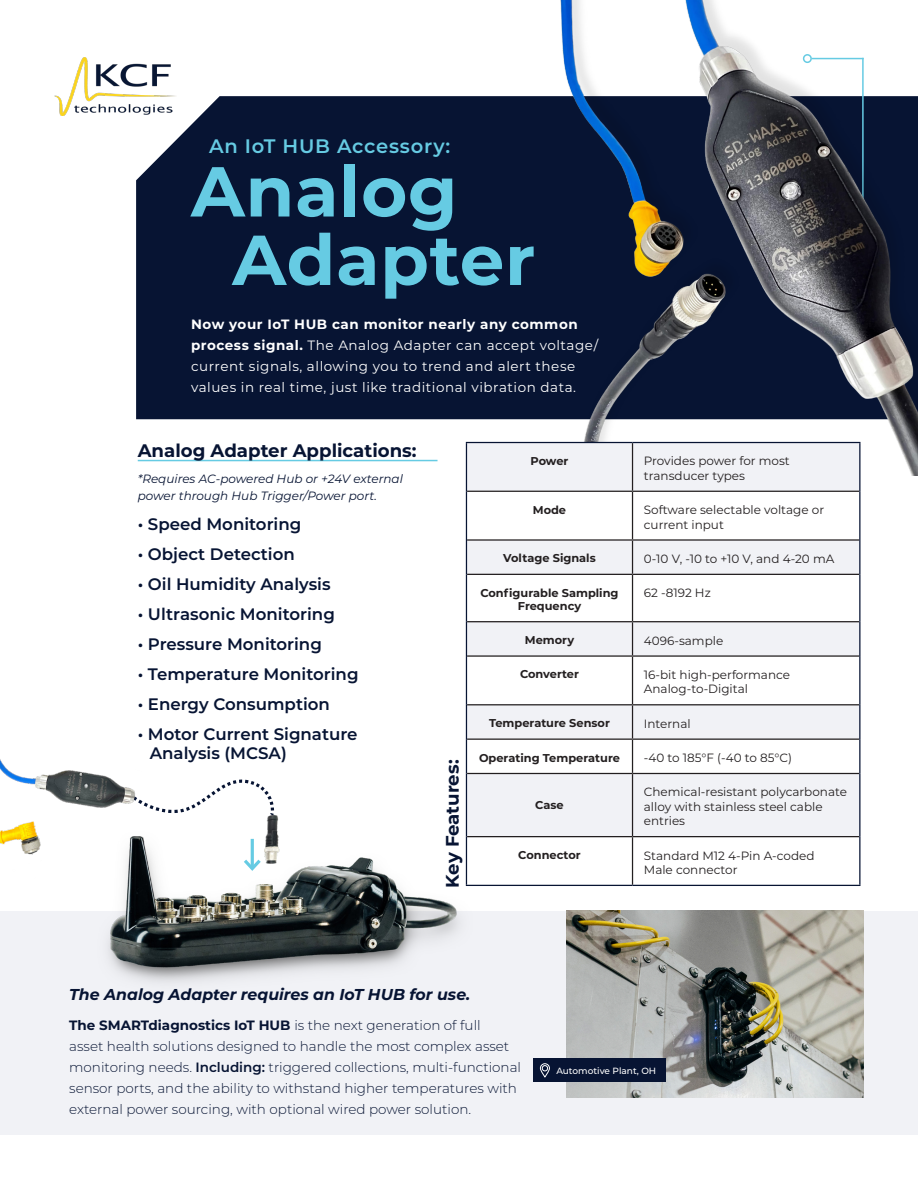
<style>
.page{position:relative;width:918px;height:1188px;background:#fff}
.page>*{position:absolute;margin:0;border:0;box-sizing:border-box;transform-origin:0 0}
.t1{font:700 70.5px/68.6px "Montserrat";letter-spacing:.01em;color:#66cbe3}
.t2{font:600 19.5px "Montserrat";letter-spacing:.04em;color:#66cbe3}
.t3{font:700 18.15px "Montserrat";color:#071433}
.t4{font:600 16.65px "Montserrat";color:#071433}
.t5{font:italic 700 15.75px "Montserrat";color:#071433}
.t6{font:300 13.5px/21px "Montserrat";color:#071433}
.t7{font:13.5px/21px "Montserrat";letter-spacing:.04em;color:#fff}
.t8{font:12px/14.4px "Montserrat";color:#231f20}
.t9{font:italic 12px/16.5px "Montserrat";color:#071433}
.t10{font:700 11.4px/13.6px "Montserrat";color:#231f20;text-align:center}
.t11{font:500 9px "Montserrat";color:#fff}
.s1{font-weight:700}
.s2{font-weight:600}
</style>
<div class="page">
<div style="left:136px;top:96px;width:418px;height:323px;background:#071433"></div>
<hr style="left:138px;top:460px;width:300px;height:1px;background:#66cbe3">
<img style="left:55px;top:57px;width:121px;height:59px">
<img style="left:554px;top:0;width:364px;height:476px">
<div style="left:0;top:911px;width:918px;height:224px;background:#f1f2f6"></div>
<img style="left:567px;top:911px;width:297px;height:186px">
<div style="left:534px;top:1059px;width:132px;height:23px;background:#071433"></div>
<div style="left:540px;top:1063px;width:10px;height:14px;border:1px solid #fff;border-radius:5px"></div>
<svg style="left:542px;top:1065px;width:6px;height:6px"></svg>
<div style="left:467px;top:443px;width:392px;height:48px;background:#f1f2f6"></div>
<svg style="left:467px;top:492px;width:392px;height:393px"></svg>
<hr style="left:632px;top:443px;width:1px;height:48px;background:#231f20">
<hr style="left:467px;top:491px;width:166px;height:1px;background:#231f20">
<hr style="left:633px;top:491px;width:226px;height:1px;background:#231f20">
<hr style="left:632px;top:492px;width:1px;height:47px;background:#231f20">
<hr style="left:467px;top:539px;width:166px;height:2px;background:#231f20">
<hr style="left:633px;top:539px;width:226px;height:2px;background:#231f20">
<hr style="left:632px;top:541px;width:1px;height:33px;background:#231f20">
<hr style="left:467px;top:574px;width:166px;height:1px;background:#231f20">
<hr style="left:633px;top:574px;width:226px;height:1px;background:#231f20">
<hr style="left:632px;top:575px;width:1px;height:46px;background:#231f20">
<hr style="left:467px;top:621px;width:166px;height:1px;background:#231f20">
<hr style="left:633px;top:621px;width:226px;height:1px;background:#231f20">
<hr style="left:632px;top:622px;width:1px;height:33px;background:#231f20">
<hr style="left:467px;top:655px;width:166px;height:2px;background:#231f20">
<hr style="left:633px;top:655px;width:226px;height:2px;background:#231f20">
<hr style="left:632px;top:657px;width:1px;height:47px;background:#231f20">
<hr style="left:467px;top:704px;width:166px;height:1px;background:#231f20">
<hr style="left:633px;top:704px;width:226px;height:1px;background:#231f20">
<hr style="left:632px;top:705px;width:1px;height:34px;background:#231f20">
<hr style="left:467px;top:739px;width:166px;height:1px;background:#231f20">
<hr style="left:633px;top:739px;width:226px;height:1px;background:#231f20">
<hr style="left:632px;top:740px;width:1px;height:33px;background:#231f20">
<hr style="left:467px;top:773px;width:166px;height:1px;background:#231f20">
<hr style="left:633px;top:773px;width:226px;height:1px;background:#231f20">
<hr style="left:632px;top:774px;width:1px;height:62px;background:#231f20">
<hr style="left:467px;top:836px;width:166px;height:1px;background:#231f20">
<hr style="left:633px;top:836px;width:226px;height:1px;background:#231f20">
<hr style="left:632px;top:837px;width:1px;height:48px;background:#231f20">
<hr style="left:466px;top:442px;width:167px;height:1px;background:#071433">
<hr style="left:466px;top:443px;width:1px;height:48px;background:#071433">
<hr style="left:633px;top:442px;width:227px;height:1px;background:#071433">
<hr style="left:859px;top:443px;width:1px;height:48px;background:#071433">
<hr style="left:466px;top:491px;width:1px;height:49px;background:#071433">
<hr style="left:859px;top:491px;width:1px;height:49px;background:#071433">
<hr style="left:466px;top:540px;width:1px;height:34px;background:#071433">
<hr style="left:859px;top:540px;width:1px;height:34px;background:#071433">
<hr style="left:466px;top:574px;width:1px;height:48px;background:#071433">
<hr style="left:859px;top:574px;width:1px;height:48px;background:#071433">
<hr style="left:466px;top:622px;width:1px;height:34px;background:#071433">
<hr style="left:859px;top:622px;width:1px;height:34px;background:#071433">
<hr style="left:466px;top:656px;width:1px;height:49px;background:#071433">
<hr style="left:859px;top:656px;width:1px;height:49px;background:#071433">
<hr style="left:466px;top:705px;width:1px;height:34px;background:#071433">
<hr style="left:859px;top:705px;width:1px;height:34px;background:#071433">
<hr style="left:859px;top:739px;width:1px;height:34px;background:#071433">
<hr style="left:859px;top:773px;width:1px;height:64px;background:#071433">
<hr style="left:859px;top:837px;width:1px;height:48px;background:#071433">
<hr style="left:466px;top:885px;width:167px;height:1px;background:#071433">
<hr style="left:633px;top:885px;width:227px;height:1px;background:#071433">
<img style="left:0;top:725px;width:488px;height:258px">
<hr style="left:251px;top:839px;width:3px;height:30px;background:#66cbe3">
<svg style="left:240px;top:856px;width:24px;height:17px"></svg>
<img style="left:0;top:812px;width:55px;height:90px">
<p class="t2" style="left:209px;top:132px;width:243px">An IoT HUB Accessory:</p>
<p class="t1" style="left:232px;top:154px;width:305px;text-indent:-41px">Analog<br>Adapter</p>
<p class="t7" style="left:191px;top:313px;width:409px"><span class="s1">Now your IoT HUB can monitor nearly any common process signal.</span> The Analog Adapter can accept voltage/ current signals, allowing you to trend and alert these values in real time, just like traditional vibration data.</p>
<p class="t3" style="left:138px;top:438px;width:280px">Analog Adapter Applications:</p>
<p class="t9" style="left:138px;top:470px;width:267px">*Requires AC-powered Hub or +24V external power through Hub Trigger/Power port.</p>
<p class="t4" style="left:138px;top:512px;width:165px">• Speed Monitoring</p>
<p class="t4" style="left:138px;top:542px;width:159px">• Object Detection</p>
<p class="t4" style="left:138px;top:572px;width:194px">• Oil Humidity Analysis</p>
<p class="t4" style="left:138px;top:602px;width:199px">• Ultrasonic Monitoring</p>
<p class="t4" style="left:138px;top:632px;width:186px">• Pressure Monitoring</p>
<p class="t4" style="left:138px;top:662px;width:222px">• Temperature Monitoring</p>
<p class="t4" style="left:138px;top:692px;width:194px">• Energy Consumption</p>
<p class="t4" style="left:138px;top:722px;width:221px">• Motor Current Signature</p>
<p class="t4" style="left:150px;top:742px;width:139px">Analysis (MCSA)</p>
<p class="t3" style="left:439px;top:888px;width:129px;rotate:-90deg">Key Features:</p>
<p class="t10" style="left:530px;top:453px;width:40px">Power</p>
<p class="t8" style="left:644px;top:454px;width:147px">Provides power for most transducer types</p>
<p class="t10" style="left:533px;top:502px;width:35px">Mode</p>
<p class="t8" style="left:644px;top:502px;width:182px">Software selectable voltage or current input</p>
<p class="t10" style="left:503px;top:551px;width:94px">Voltage Signals</p>
<p class="t8" style="left:644px;top:551px;width:192px">0-10 V, -10 to +10 V, and 4-20 mA</p>
<p class="t10" style="left:480px;top:585px;width:140px">Configurable Sampling<br>Frequency</p>
<p class="t8" style="left:644px;top:585px;width:68px">62 -8192 Hz</p>
<p class="t10" style="left:525px;top:633px;width:51px">Memory</p>
<p class="t8" style="left:644px;top:633px;width:81px">4096-sample</p>
<p class="t10" style="left:520px;top:667px;width:60px">Converter</p>
<p class="t8" style="left:644px;top:667px;width:148px">16-bit high-performance<br>Analog-to-Digital</p>
<p class="t10" style="left:489px;top:716px;width:122px">Temperature Sensor</p>
<p class="t8" style="left:644px;top:716px;width:48px">Internal</p>
<p class="t10" style="left:479px;top:750px;width:142px">Operating Temperature</p>
<p class="t8" style="left:644px;top:750px;width:150px">-40 to 185°F (-40 to 85°C)</p>
<p class="t10" style="left:535px;top:798px;width:30px">Case</p>
<p class="t8" style="left:644px;top:785px;width:205px">Chemical-resistant polycarbonate alloy with stainless steel cable entries</p>
<p class="t10" style="left:518px;top:848px;width:64px">Connector</p>
<p class="t8" style="left:644px;top:848px;width:172px">Standard M12 4-Pin A-coded<br>Male connector</p>
<p class="t5" style="left:69px;top:984px;width:403px">The Analog Adapter requires an IoT HUB for use.</p>
<p class="t6" style="left:69px;top:1014px;width:453px"><span class="s1">The SMARTdiagnostics IoT HUB</span> is the next generation of full<br>asset health solutions designed to handle the most complex asset monitoring needs. <span class="s2">Including:</span> triggered collections, multi-functional sensor ports, and the ability to withstand higher temperatures with external power sourcing, with optional wired power solution.</p>
<p class="t11" style="left:556px;top:1064px;width:101px">Automotive Plant, OH</p>
</div>
